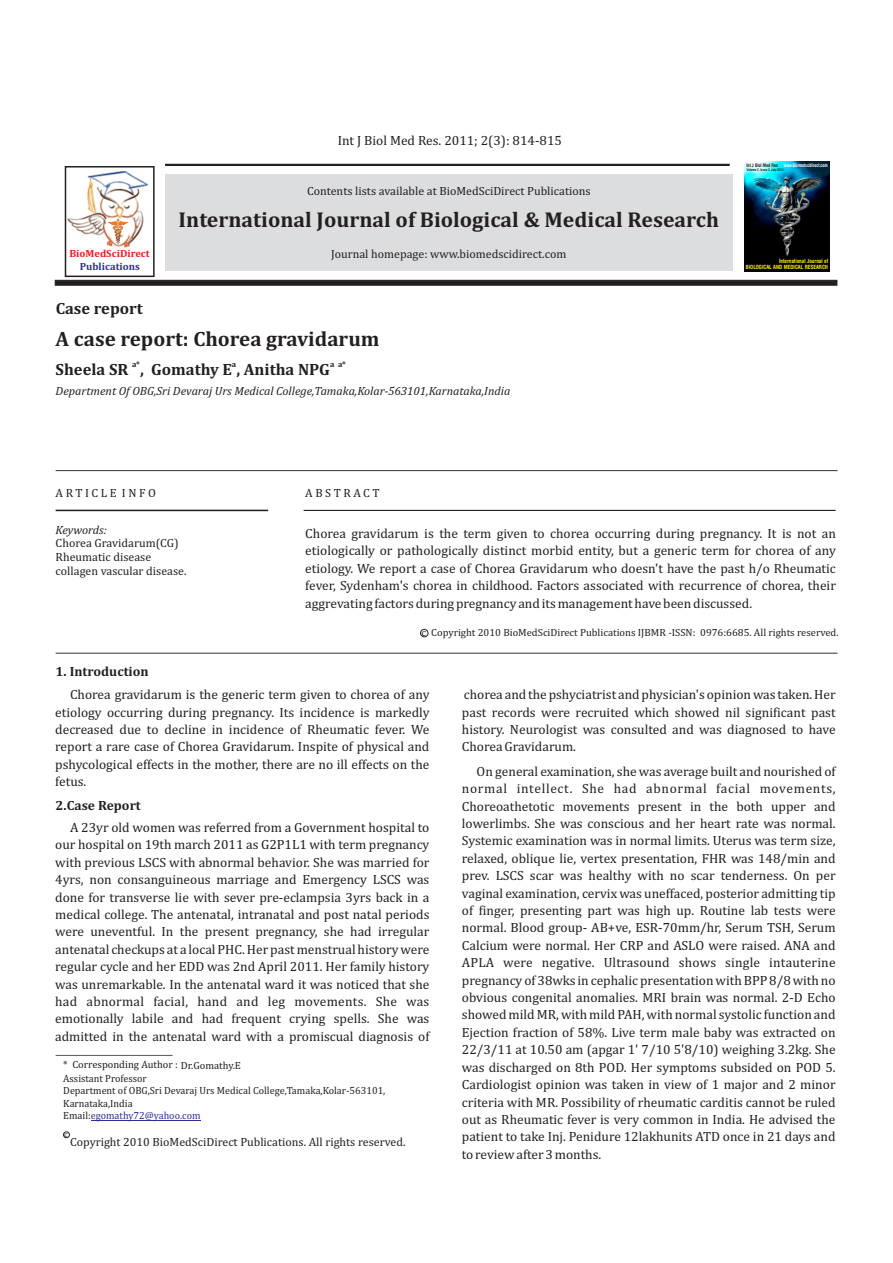
<style>
.page{position:relative;width:893px;height:1263px;background:#fff}
.page>*{position:absolute;margin:0;border:0;box-sizing:border-box;transform-origin:0 0}
.t1{font:700 21.75px "Cambria";color:#231f20}
.t2{font:700 21px "Cambria";color:#231f20}
.t3{font:700 16.5px "Cambria";color:#231f20}
.t4{font:13.5px/17.4px "Cambria";color:#231f20;text-align:justify}
.t5{font:700 13.5px "Cambria";color:#231f20}
.t6{font:12px/14.1px "Cambria";color:#231f20}
.t7{font:italic 12px "Cambria";color:#231f20}
.t8{font:12px "Cambria";letter-spacing:.215em;color:#231f20}
.t9{font:10.5px/12.3px "Cambria";color:#231f20}
.t10{font:700 10.5px "Cambria";color:#ed1c24}
.t11{font:700 10.5px "Cambria";color:#2e3092}
.t12{font:700 8.25px "Cambria";color:#231f20}
.t13{font:8.25px "Cambria";color:#231f20}
.t14{font:700 condensed 5.55px/6.6px "Swiss 721 BT";color:#fff200;text-align:right;scale:.96 1}
.t15{font:700 condensed 4.8px "Swiss 721 BT";color:#fff;scale:.88 1}
.t16{font:700 condensed 3.45px "Swiss 721 BT";color:#231f20;scale:.92 1}
.s1{color:#231f20}
.s2{color:#2e3092}
</style>
<div class="page">
<hr style="left:165px;top:164px;width:565px;height:2px;background:#231f20">
<svg style="left:55px;top:280px;width:782px;height:6px;background:#2c2829"></svg>
<div style="left:165px;top:174px;width:567px;height:96px;background:#dcddde"></div>
<hr style="left:56px;top:470px;width:781px;height:1px;background:#231f20">
<hr style="left:56px;top:510px;width:212px;height:1px;background:#231f20">
<hr style="left:304px;top:510px;width:532px;height:1px;background:#231f20">
<div style="left:65px;top:166px;width:90px;height:111px;border:2px solid #231f20"></div>
<img style="left:68px;top:171px;width:80px;height:77px">
<svg style="left:108px;top:219px;width:20px;height:25px"></svg>
<img style="left:744px;top:161px;width:85px;height:111px">
<hr style="left:56px;top:653px;width:781px;height:1px;background:#231f20">
<div style="left:420px;top:629px;width:8px;height:8px;border:1px solid #231f20;border-radius:50%"></div>
<hr style="left:56px;top:1055px;width:117px;height:1px;background:#231f20">
<hr style="left:91px;top:1120px;width:109px;height:1px;background:#2e3092">
<div style="left:63px;top:1131px;width:7px;height:7px;border:1px solid #231f20;border-radius:50%"></div>
<p class="t4" style="left:338px;top:132px;width:226px">Int J Biol Med Res. 2011; 2(3): 814-815</p>
<p class="t6" style="left:307px;top:184px;width:285px">Contents lists available at BioMedSciDirect Publications</p>
<h1 class="t1" style="left:179px;top:210px;width:542px">International Journal of Biological &amp; Medical Research</h1>
<p class="t15" style="left:746px;top:163px;width:94px"><span class="s1">Int J Biol Med Res</span> www.biomedscidirect.com</p>
<p class="t16" style="left:747px;top:169px;width:42px">Volume 2, Issue 3, July 2011</p>
<p class="t6" style="left:331px;top:248px;width:237px">Journal homepage: www.biomedscidirect.com</p>
<p class="t10" style="left:69px;top:249px;width:82px">BioMedSciDirect</p>
<p class="t11" style="left:80px;top:262px;width:62px">Publications</p>
<p class="t14" style="left:746px;top:258px;width:87px">International Journal of<br>BIOLOGICAL AND MEDICAL RESEARCH</p>
<p class="t3" style="left:56px;top:301px;width:89px">Case report</p>
<h2 class="t2" style="left:56px;top:330px;width:325px">A case report: Chorea gravidarum</h2>
<p class="t12" style="left:132px;top:360px;width:9px">a*</p>
<p class="t12" style="left:232px;top:360px;width:6px">a</p>
<p class="t12" style="left:330px;top:360px;width:18px">a a*</p>
<p class="t3" style="left:56px;top:362px;width:276px">Sheela SR , Gomathy E , Anitha NPG</p>
<p class="t7" style="left:56px;top:385px;width:456px">Department Of OBG,Sri Devaraj Urs Medical College,Tamaka,Kolar-563101,Karnataka,India</p>
<p class="t8" style="left:56px;top:487px;width:102px">ARTICLE INFO</p>
<p class="t8" style="left:305px;top:487px;width:76px">ABSTRACT</p>
<p class="t7" style="left:56px;top:524px;width:53px">Keywords:</p>
<p class="t6" style="left:56px;top:536px;width:132px">Chorea Gravidarum(CG)<br>Rheumatic disease collagen vascular disease.</p>
<p class="t4" style="left:305px;top:526px;width:532px">Chorea gravidarum is the term given to chorea occurring during pregnancy. It is not an etiologically or pathologically distinct morbid entity, but a generic term for chorea of any etiology. We report a case of Chorea Gravidarum who doesn't have the past h/o Rheumatic fever, Sydenham's chorea in childhood. Factors associated with recurrence of chorea, their aggrevating factors during pregnancy and its management have been discussed.</p>
<p class="t5" style="left:56px;top:665px;width:95px">1. Introduction</p>
<p class="t9" style="left:421px;top:627px;width:418px">c Copyright 2010 BioMedSciDirect Publications IJBMR -ISSN: 0976:6685. All rights reserved.</p>
<p class="t4" style="left:55px;top:687px;width:376px;text-indent:15px">Chorea gravidarum is the generic term given to chorea of any etiology occurring during pregnancy. Its incidence is markedly decreased due to decline in incidence of Rheumatic fever. We report a rare case of Chorea Gravidarum. Inspite of physical and pshycological effects in the mother, there are no ill effects on the fetus.</p>
<p class="t4" style="left:55px;top:819px;width:376px;text-indent:15px">A 23yr old women was referred from a Government hospital to our hospital on 19th march 2011 as G2P1L1 with term pregnancy with previous LSCS with abnormal behavior. She was married for 4yrs, non consanguineous marriage and Emergency LSCS was done for transverse lie with sever pre-eclampsia 3yrs back in a medical college. The antenatal, intranatal and post natal periods were uneventful. In the present pregnancy, she had irregular antenatal checkups at a local PHC. Her past menstrual history were regular cycle and her EDD was 2nd April 2011. Her family history was unremarkable. In the antenatal ward it was noticed that she had abnormal facial, hand and leg movements. She was emotionally labile and had frequent crying spells. She was admitted in the antenatal ward with a promiscual diagnosis of</p>
<p class="t5" style="left:56px;top:800px;width:87px">2.Case Report</p>
<p class="t9" style="left:63px;top:1058px;width:179px;line-height:13.8px">* Corresponding Author : Dr.Gomathy.E<br>Assistant Professor</p>
<p class="t9" style="left:63px;top:1085px;width:324px">Department of OBG,Sri Devaraj Urs Medical College,Tamaka,Kolar-563101,<br>Karnataka,India<br>Email:<span class="s2">egomathy72@yahoo.com</span></p>
<p class="t6" style="left:70px;top:1135px;width:337px">Copyright 2010 BioMedSciDirect Publications. All rights reserved.</p>
<p class="t13" style="left:64px;top:1130px;width:5px">c</p>
<p class="t4" style="left:462px;top:687px;width:375px">chorea and the pshyciatrist and physician's opinion was taken. Her past records were recruited which showed nil significant past history. Neurologist was consulted and was diagnosed to have Chorea Gravidarum.</p>
<p class="t4" style="left:462px;top:763px;width:375px;text-indent:15px">On general examination, she was average built and nourished of normal intellect. She had abnormal facial movements, Choreoathetotic movements present in the both upper and lowerlimbs. She was conscious and her heart rate was normal.<br>Systemic examination was in normal limits. Uterus was term size, relaxed, oblique lie, vertex presentation, FHR was 148/min and prev. LSCS scar was healthy with no scar tenderness. On per vaginal examination, cervix was uneffaced, posterior admitting tip of finger, presenting part was high up. Routine lab tests were normal. Blood group- AB+ve, ESR-70mm/hr, Serum TSH, Serum Calcium were normal. Her CRP and ASLO were raised. ANA and APLA were negative. Ultrasound shows single intauterine pregnancy of 38wks in cephalic presentation with BPP 8/8 with no obvious congenital anomalies. MRI brain was normal. 2-D Echo showed mild MR, with mild PAH, with normal systolic function and Ejection fraction of 58%. Live term male baby was extracted on 22/3/11 at 10.50 am (apgar 1' 7/10 5'8/10) weighing 3.2kg. She was discharged on 8th POD. Her symptoms subsided on POD 5.<br>Cardiologist opinion was taken in view of 1 major and 2 minor criteria with MR. Possibility of rheumatic carditis cannot be ruled out as Rheumatic fever is very common in India. He advised the patient to take Inj. Penidure 12lakhunits ATD once in 21 days and to review after 3 months.</p>
</div>
